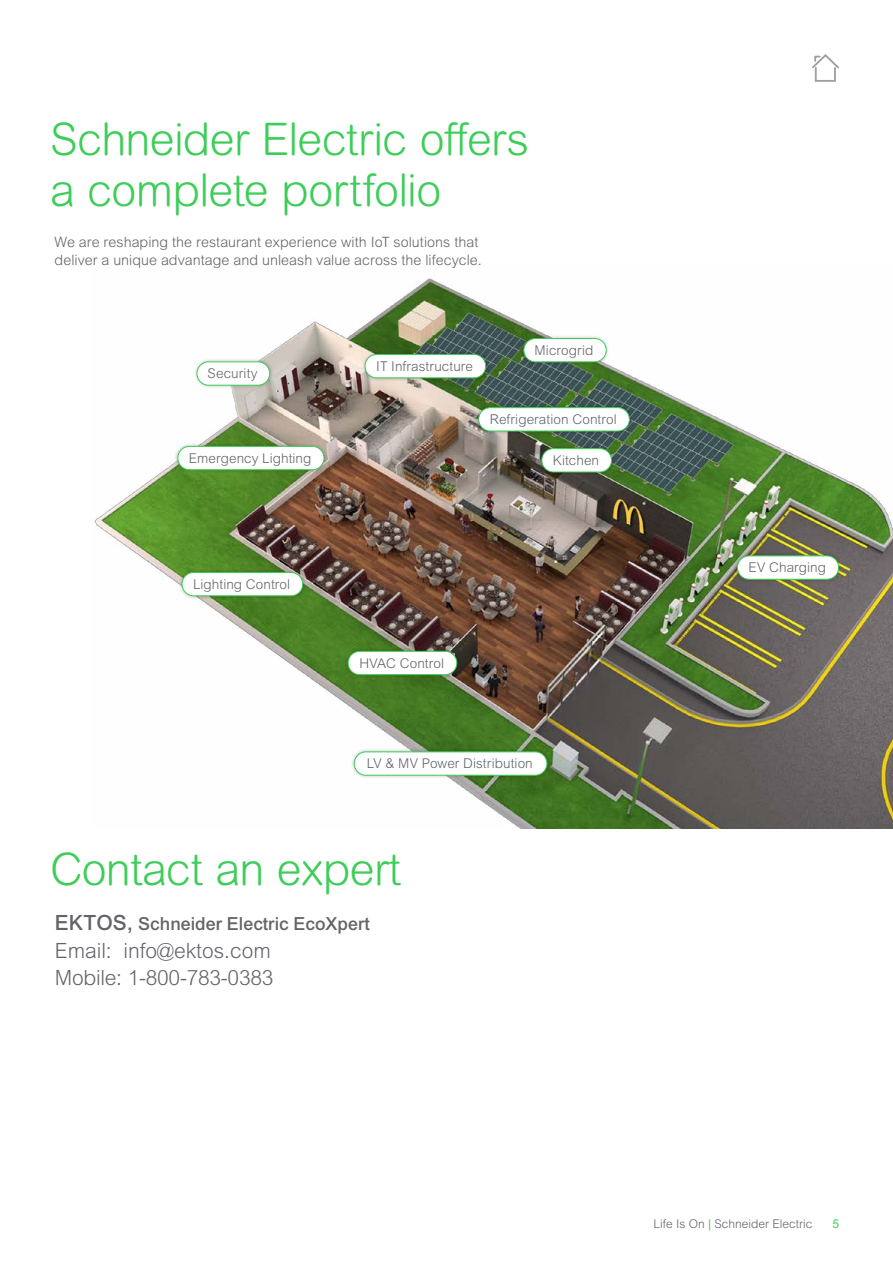
<style>
.page{position:relative;width:893px;height:1263px;background:#fff}
.page>*{position:absolute;margin:0;border:0;box-sizing:border-box;transform-origin:0 0}
.t1{font:300 45px/51px "Arial Rounded MT Pro";letter-spacing:-.015em;color:#3dcd58}
.t2{font:300 21px/27.9px "Arial MT Std";letter-spacing:-.005em;color:#626469}
.t3{font:500 18px "Arial MT Std";color:#626469}
.t4{font:300 14.25px/18px "Arial MT Pro";letter-spacing:.005em;color:#626469}
.t5{font:300 13.5px "Arial MT Pro";letter-spacing:.005em;color:#626469}
.t6{font:300 12px "Arial MT Pro";color:#626469}
.t7{font:12px "Arial MT Pro";color:#3dcd58}
.s1{font-size:21px}
.s2{font-weight:400;color:#3dcd58}
</style>
<div class="page">
<img style="left:94px;top:278px;width:799px;height:550px">
<div style="left:520px;top:335px;width:90px;height:31px;background:#000;opacity:.24"></div>
<div style="left:524px;top:338px;width:82px;height:24px;background:#fff;border-radius:12px"></div>
<div style="left:523px;top:338px;width:84px;height:24px;border:1px solid #3dcd58;border-radius:12px"></div>
<div style="left:174px;top:443px;width:154px;height:30px;background:#000;opacity:.24"></div>
<div style="left:178px;top:446px;width:146px;height:24px;background:#fff;border-radius:12px"></div>
<div style="left:177px;top:446px;width:147px;height:24px;border:1px solid #3dcd58;border-radius:12px"></div>
<div style="left:178px;top:569px;width:129px;height:30px;background:#000;opacity:.24"></div>
<div style="left:182px;top:572px;width:121px;height:24px;background:#fff;border-radius:12px"></div>
<div style="left:182px;top:572px;width:121px;height:24px;border:1px solid #3dcd58;border-radius:12px"></div>
<div style="left:344px;top:648px;width:117px;height:30px;background:#000;opacity:.24"></div>
<div style="left:348px;top:651px;width:109px;height:24px;background:#fff;border-radius:12px"></div>
<div style="left:348px;top:651px;width:109px;height:24px;border:1px solid #3dcd58;border-radius:12px"></div>
<div style="left:193px;top:358px;width:81px;height:31px;background:#000;opacity:.24"></div>
<div style="left:197px;top:362px;width:73px;height:23px;background:#fff;border-radius:12px"></div>
<div style="left:197px;top:361px;width:73px;height:25px;border:1px solid #3dcd58;border-radius:12px"></div>
<div style="left:350px;top:748px;width:201px;height:31px;background:#000;opacity:.24"></div>
<div style="left:354px;top:752px;width:193px;height:23px;background:#fff;border-radius:12px"></div>
<div style="left:354px;top:751px;width:193px;height:25px;border:1px solid #3dcd58;border-radius:12px"></div>
<div style="left:361px;top:351px;width:129px;height:31px;background:#000;opacity:.24"></div>
<div style="left:365px;top:354px;width:121px;height:24px;background:#fff;border-radius:12px"></div>
<div style="left:365px;top:354px;width:121px;height:24px;border:1px solid #3dcd58;border-radius:12px"></div>
<div style="left:475px;top:404px;width:158px;height:31px;background:#000;opacity:.24"></div>
<div style="left:479px;top:408px;width:150px;height:23px;background:#fff;border-radius:12px"></div>
<div style="left:478px;top:407px;width:152px;height:24px;border:1px solid #3dcd58;border-radius:12px"></div>
<div style="left:538px;top:445px;width:77px;height:31px;background:#000;opacity:.24"></div>
<div style="left:542px;top:449px;width:69px;height:23px;background:#fff;border-radius:12px"></div>
<div style="left:541px;top:448px;width:71px;height:24px;border:1px solid #3dcd58;border-radius:12px"></div>
<div style="left:734px;top:552px;width:108px;height:31px;background:#000;opacity:.24"></div>
<div style="left:737px;top:556px;width:102px;height:23px;background:#fff;border-radius:12px"></div>
<div style="left:737px;top:555px;width:102px;height:25px;border:1px solid #3dcd58;border-radius:12px"></div>
<div style="left:815px;top:67px;width:21px;height:15px;border:2px solid #a0a0a0"></div>
<svg style="left:812px;top:54px;width:27px;height:16px"></svg>
<h1 class="t1" style="left:50px;top:115px;width:480px">Schneider Electric offers a complete portfolio</h1>
<p class="t4" style="left:55px;top:233px;width:429px">We are reshaping the restaurant experience with IoT solutions that deliver a unique advantage and unleash value across the lifecycle.</p>
<p class="t5" style="left:208px;top:365px;width:52px">Security</p>
<p class="t5" style="left:376px;top:358px;width:98px">IT Infrastructure</p>
<p class="t5" style="left:535px;top:342px;width:60px">Microgrid</p>
<p class="t5" style="left:189px;top:450px;width:124px">Emergency Lighting</p>
<p class="t5" style="left:193px;top:576px;width:99px">Lighting Control</p>
<p class="t5" style="left:490px;top:411px;width:128px">Refrigeration Control</p>
<p class="t5" style="left:553px;top:452px;width:48px">Kitchen</p>
<p class="t5" style="left:359px;top:655px;width:86px">HVAC Control</p>
<p class="t5" style="left:367px;top:755px;width:167px">LV &amp; MV Power Distribution</p>
<h1 class="t1" style="left:50px;top:846px;width:352px">Contact an expert</h1>
<h3 class="t3" style="left:55px;top:913px;width:316px"><span class="s1">EKTOS,</span> Schneider Electric EcoXpert</h3>
<h2 class="t2" style="left:55px;top:936px;width:220px">Email: info@ektos.com<br>Mobile: 1-800-783-0383</h2>
<p class="t5" style="left:749px;top:559px;width:79px">EV Charging</p>
<p class="t6" style="left:653px;top:1217px;width:161px">Life Is On <span class="s2">|</span> Schneider Electric</p>
<p class="t7" style="left:832px;top:1217px;width:8px">5</p>
</div>
